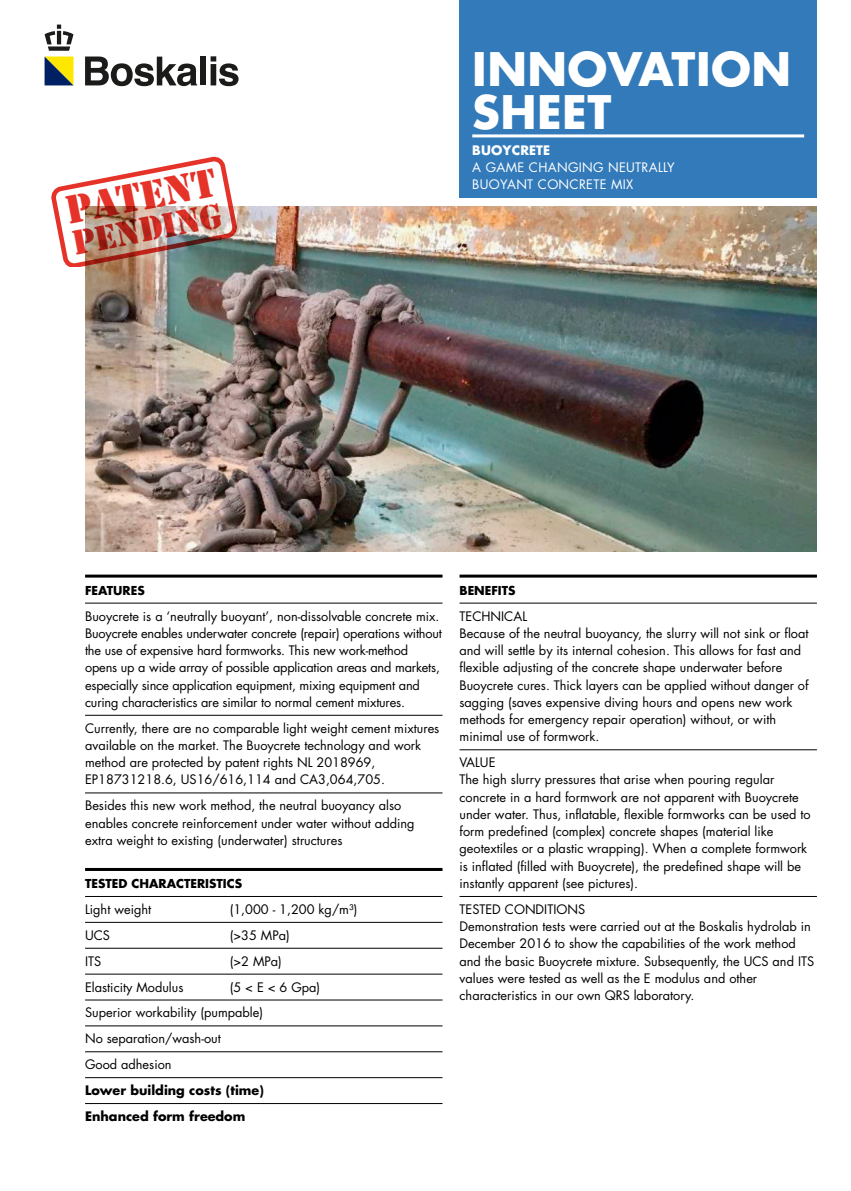
<style>
.page{position:relative;width:851px;height:1191px;background:#fff}
.page>*{position:absolute;margin:0;border:0;box-sizing:border-box;transform-origin:0 0}
._000_JEC_Heading_1{font:700 45px "Futura Std";letter-spacing:.01em;color:#fff}
._000_JEC_Heading_1_u{font:700 45px "Futura Std";letter-spacing:.01em;color:#fff}
.t1{font:41.25px "Stencil";color:#e6332a}
.t2{font:35.85px "Stencil";color:#e6332a}
._000_JEC_Body{font:12.75px/17.2px "Futura Std";color:#000}
._000_JEC_Body_upperl{font:12.75px/17.2px "Futura Std";color:#000}
._000_JEC_Body_upperl-2{font:700 12.75px "Futura Std";color:#000}
._000_JEC_Subheading{font:12.75px/17.2px "Futura Std";letter-spacing:.025em;color:#fff}
._000_JEC_Subheading-2{font:700 12.75px "Futura Std";letter-spacing:.01em;color:#fff}
._000_JEC_Heading_3{font:700 12px "Futura Std";color:#000}
</style>
<div class="page">
<svg style="left:45px;top:57px;width:28px;height:28px"></svg>
<svg style="left:85px;top:57px;width:112px;height:29px"></svg>
<div style="left:200px;top:57px;width:6px;height:28px;background:#1b1b1a"></div>
<svg style="left:210px;top:56px;width:28px;height:30px"></svg>
<svg style="left:45px;top:25px;width:28px;height:26px"></svg>
<hr style="left:85px;top:574px;width:357px;height:3px;background:#000">
<hr style="left:85px;top:603px;width:357px;height:1px;background:#000">
<hr style="left:85px;top:715px;width:357px;height:1px;background:#000">
<hr style="left:85px;top:792px;width:357px;height:1px;background:#000">
<hr style="left:85px;top:868px;width:357px;height:3px;background:#000">
<hr style="left:85px;top:896px;width:357px;height:1px;background:#000">
<hr style="left:85px;top:922px;width:357px;height:1px;background:#000">
<hr style="left:85px;top:948px;width:357px;height:1px;background:#000">
<hr style="left:85px;top:973px;width:357px;height:1px;background:#000">
<hr style="left:85px;top:999px;width:357px;height:1px;background:#000">
<hr style="left:85px;top:1025px;width:357px;height:1px;background:#000">
<hr style="left:85px;top:1051px;width:357px;height:1px;background:#000">
<hr style="left:85px;top:1077px;width:357px;height:1px;background:#000">
<hr style="left:85px;top:1103px;width:357px;height:1px;background:#000">
<hr style="left:459px;top:574px;width:357px;height:3px;background:#000">
<hr style="left:459px;top:603px;width:357px;height:1px;background:#000">
<hr style="left:459px;top:749px;width:357px;height:1px;background:#000">
<hr style="left:459px;top:896px;width:357px;height:1px;background:#000">
<img style="left:85px;top:206px;width:731px;height:345px">
<div style="left:459px;top:0;width:357px;height:198px;background:#327ab9"></div>
<hr style="left:472px;top:134px;width:332px;height:3px;background:#fff">
<img style="left:51px;top:156px;width:186px;height:110px">
<h2 class="t1" style="left:62px;top:187px;width:154px;rotate:-11deg">patent</h2>
<h3 class="t2" style="left:69px;top:223px;width:153px;rotate:-11deg">pending</h3>
<p class="_000_JEC_Heading_1" style="left:472px;top:39px;width:320px">INNOVATION</p>
<p class="_000_JEC_Heading_1_u" style="left:472px;top:82px;width:141px">SHEET</p>
<p class="_000_JEC_Subheading-2" style="left:472px;top:141px;width:79px">BUOYCRETE</p>
<p class="_000_JEC_Subheading" style="left:472px;top:159px;width:204px">A GAME CHANGING NEUTRALLY<br>BUOYANT CONCRETE MIX</p>
<p class="_000_JEC_Heading_3" style="left:85px;top:582px;width:61px">FEATURES</p>
<p class="_000_JEC_Body_upperl" style="left:85px;top:607px;width:358px">Buoycrete is a ‘neutrally buoyant’, non-dissolvable concrete mix.<br>Buoycrete enables underwater concrete (repair) operations without the use of expensive hard formworks. This new work-method opens up a wide array of possible application areas and markets, especially since application equipment, mixing equipment and curing characteristics are similar to normal cement mixtures.</p>
<p class="_000_JEC_Body_upperl" style="left:85px;top:719px;width:356px">Currently, there are no comparable light weight cement mixtures available on the market. The Buoycrete technology and work method are protected by patent rights NL 2018969, EP18731218.6, US16/616,114 and CA3,064,705.</p>
<p class="_000_JEC_Body_upperl" style="left:85px;top:797px;width:331px">Besides this new work method, the neutral buoyancy also enables concrete reinforcement under water without adding extra weight to existing (underwater) structures</p>
<p class="_000_JEC_Heading_3" style="left:85px;top:875px;width:158px">TESTED CHARACTERISTICS</p>
<p class="_000_JEC_Body_upperl" style="left:85px;top:900px;width:68px">Light weight</p>
<p class="_000_JEC_Body_upperl" style="left:230px;top:900px;width:129px">(1,000 - 1,200 kg/m³)</p>
<p class="_000_JEC_Body_upperl" style="left:85px;top:926px;width:27px">UCS</p>
<p class="_000_JEC_Body_upperl" style="left:230px;top:926px;width:62px">(&gt;35 MPa)</p>
<p class="_000_JEC_Body_upperl" style="left:85px;top:952px;width:18px">ITS</p>
<p class="_000_JEC_Body_upperl" style="left:230px;top:952px;width:54px">(&gt;2 MPa)</p>
<p class="_000_JEC_Body_upperl" style="left:85px;top:978px;width:100px">Elasticity Modulus</p>
<p class="_000_JEC_Body_upperl" style="left:230px;top:978px;width:92px">(5 &lt; E &lt; 6 Gpa)</p>
<p class="_000_JEC_Body_upperl" style="left:85px;top:1004px;width:179px">Superior workability (pumpable)</p>
<p class="_000_JEC_Body_upperl" style="left:85px;top:1030px;width:137px">No separation/wash-out</p>
<p class="_000_JEC_Body_upperl" style="left:85px;top:1056px;width:88px">Good adhesion</p>
<p class="_000_JEC_Body_upperl-2" style="left:85px;top:1081px;width:180px">Lower building costs (time)</p>
<p class="_000_JEC_Body_upperl-2" style="left:85px;top:1107px;width:162px">Enhanced form freedom</p>
<p class="_000_JEC_Heading_3" style="left:459px;top:582px;width:58px">BENEFITS</p>
<p class="_000_JEC_Body_upperl" style="left:459px;top:607px;width:69px">TECHNICAL</p>
<p class="_000_JEC_Body" style="left:459px;top:624px;width:350px">Because of the neutral buoyancy, the slurry will not sink or float and will settle by its internal cohesion. This allows for fast and flexible adjusting of the concrete shape underwater before Buoycrete cures. Thick layers can be applied without danger of sagging (saves expensive diving hours and opens new work methods for emergency repair operation) without, or with minimal use of formwork.</p>
<p class="_000_JEC_Body_upperl" style="left:459px;top:754px;width:37px">VALUE</p>
<p class="_000_JEC_Body" style="left:459px;top:771px;width:352px">The high slurry pressures that arise when pouring regular concrete in a hard formwork are not apparent with Buoycrete under water. Thus, inflatable, flexible formworks can be used to form predefined (complex) concrete shapes (material like geotextiles or a plastic wrapping). When a complete formwork is inflated (filled with Buoycrete), the predefined shape will be instantly apparent (see pictures).</p>
<p class="_000_JEC_Body_upperl" style="left:459px;top:900px;width:127px">TESTED CONDITIONS</p>
<p class="_000_JEC_Body" style="left:459px;top:918px;width:356px">Demonstration tests were carried out at the Boskalis hydrolab in December 2016 to show the capabilities of the work method and the basic Buoycrete mixture. Subsequently, the UCS and ITS values were tested as well as the E modulus and other characteristics in our own QRS laboratory.</p>
</div>
